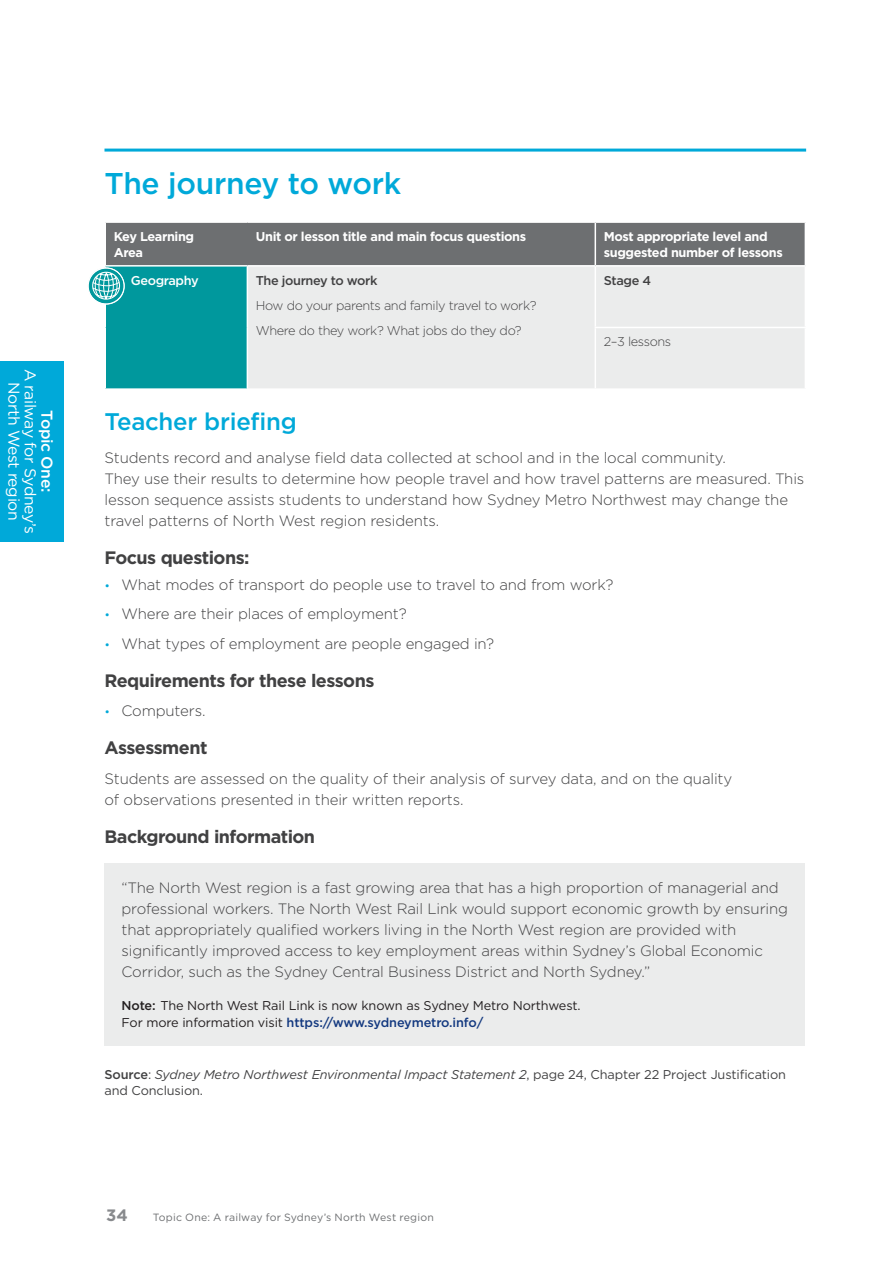
<style>
.page{position:relative;width:893px;height:1263px;background:#fff}
.page>*{position:absolute;margin:0;border:0;box-sizing:border-box;transform-origin:0 0}
.t1{font:500 30px "Gotham";letter-spacing:-.01em;color:#00a9d9}
.t2{font:500 24px "Gotham";letter-spacing:-.01em;color:#00a9d9}
.t3{font:700 18px "Gotham";letter-spacing:-.03em;color:#414142}
.t4{font:700 16.5px "Gotham";color:#888a8d}
.t5{font:15.75px/16.5px "Gotham";letter-spacing:-.02em;color:#fff;text-align:center}
.t6{font:500 15.75px "Gotham";letter-spacing:-.02em;color:#fff}
.t7{font:300 15px/21px "Gotham";letter-spacing:-.01em;color:#414142}
.t8{font:12.75px/16.5px "Gotham";letter-spacing:-.01em;color:#231f20}
.t9{font:12.75px/16.5px "Gotham";letter-spacing:-.01em;color:#414142}
.t10{font:700 12.75px/16.5px "Gotham";letter-spacing:-.03em;color:#fff}
.t11{font:300 12.75px/25px "Gotham";letter-spacing:-.03em;color:#414142}
.t12{font:500 12.75px "Gotham";letter-spacing:-.03em;color:#fff}
.t13{font:500 12.75px "Gotham";letter-spacing:-.03em;color:#414142}
.t14{font:10.5px "Gotham";letter-spacing:.02em;color:#6d6f71}
.s1{font-weight:500}
.s2{font-size:12px;color:#00a9d9}
.s3{font-weight:500;color:#133980}
.s4{font-style:italic}
</style>
<div class="page">
<div style="left:105px;top:266px;width:142px;height:123px;background:#00989d"></div>
<div style="left:247px;top:266px;width:348px;height:123px;background:#ebecec"></div>
<div style="left:104px;top:864px;width:701px;height:182px;background:#ebecec"></div>
<div style="left:0;top:361px;width:64px;height:181px;background:#00a9d9"></div>
<hr style="left:247px;top:267px;width:1px;height:60px;background:#fff">
<hr style="left:247px;top:327px;width:1px;height:61px;background:#fff">
<hr style="left:104px;top:149px;width:702px;height:3px;background:#00a9d9">
<div style="left:105px;top:222px;width:142px;height:44px;background:#6d6f71"></div>
<div style="left:247px;top:222px;width:348px;height:44px;background:#6d6f71"></div>
<div style="left:595px;top:222px;width:210px;height:44px;background:#6d6f71"></div>
<div style="left:595px;top:266px;width:210px;height:61px;background:#ebecec"></div>
<div style="left:595px;top:327px;width:210px;height:62px;background:#ebecec"></div>
<hr style="left:104px;top:221px;width:143px;height:2px;background:#fff">
<hr style="left:104px;top:223px;width:2px;height:42px;background:#fff">
<hr style="left:247px;top:221px;width:348px;height:2px;background:#fff">
<hr style="left:595px;top:221px;width:211px;height:2px;background:#fff">
<hr style="left:595px;top:223px;width:1px;height:42px;background:#fff">
<hr style="left:104px;top:265px;width:143px;height:2px;background:#fff">
<hr style="left:247px;top:265px;width:348px;height:2px;background:#fff">
<hr style="left:595px;top:265px;width:211px;height:2px;background:#fff">
<hr style="left:595px;top:267px;width:1px;height:60px;background:#fff">
<hr style="left:595px;top:327px;width:211px;height:1px;background:#fff">
<hr style="left:595px;top:328px;width:1px;height:60px;background:#fff">
<hr style="left:104px;top:388px;width:143px;height:2px;background:#fff">
<hr style="left:247px;top:388px;width:348px;height:2px;background:#fff">
<hr style="left:595px;top:388px;width:211px;height:2px;background:#fff">
<hr style="left:104px;top:267px;width:2px;height:60px;background:#fff">
<hr style="left:104px;top:327px;width:2px;height:61px;background:#fff">
<svg style="left:88px;top:268px;width:36px;height:36px"></svg>
<div style="left:88px;top:268px;width:36px;height:36px;border:1px solid #fff;border-radius:50%"></div>
<div style="left:92px;top:272px;width:28px;height:28px;border:1px solid #fff;border-radius:50%"></div>
<svg style="left:92px;top:272px;width:28px;height:27px"></svg>
<div style="left:88px;top:268px;width:37px;height:36px;border:1px solid #fff;border-radius:50%"></div>
<p class="t5" style="left:39px;top:369px;width:167px;rotate:90deg">A railway for Sydney’s<br>North West region</p>
<p class="t6" style="left:57px;top:410px;width:83px;rotate:90deg">Topic One:</p>
<p class="t1" style="left:104px;top:164px;width:298px">The journey to work</p>
<p class="t10" style="left:114px;top:228px;width:82px">Key Learning<br>Area</p>
<p class="t10" style="left:256px;top:228px;width:272px">Unit or lesson title and main focus questions</p>
<p class="t10" style="left:604px;top:228px;width:180px">Most appropriate level and suggested number of lessons</p>
<p class="t12" style="left:131px;top:272px;width:69px">Geography</p>
<p class="t11" style="left:256px;top:267px;width:282px"><span class="s1">The journey to work<br></span>How do your parents and family travel to work?<br>Where do they work? What jobs do they do?</p>
<p class="t13" style="left:604px;top:272px;width:49px">Stage 4</p>
<p class="t11" style="left:604px;top:329px;width:69px">2–3 lessons</p>
<p class="t2" style="left:104px;top:405px;width:194px">Teacher briefng</p>
<p class="t7" style="left:104px;top:447px;width:701px">Students record and analyse feld data collected at school and in the local community.<br>They use their results to determine how people travel and how travel patterns are measured. This lesson sequence assists students to understand how Sydney Metro Northwest may change the travel patterns of North West region residents.</p>
<p class="t3" style="left:104px;top:546px;width:147px">Focus questions:</p>
<p class="t7" style="left:104px;top:573px;width:511px"><span class="s2">•</span> What modes of transport do people use to travel to and from work?</p>
<p class="t7" style="left:104px;top:603px;width:304px"><span class="s2">•</span> Where are their places of employment?</p>
<p class="t7" style="left:104px;top:632px;width:391px"><span class="s2">•</span> What types of employment are people engaged in?</p>
<p class="t3" style="left:104px;top:668px;width:271px">Requirements for these lessons</p>
<p class="t7" style="left:104px;top:700px;width:102px"><span class="s2">•</span> Computers.</p>
<p class="t3" style="left:104px;top:736px;width:104px">Assessment</p>
<p class="t7" style="left:104px;top:767px;width:629px">Students are assessed on the quality of their analysis of survey data, and on the quality of observations presented in their written reports.</p>
<p class="t3" style="left:104px;top:824px;width:212px">Background information</p>
<p class="t7" style="left:122px;top:876px;width:668px">“The North West region is a fast growing area that has a high proportion of managerial and professional workers. The North West Rail Link would support economic growth by ensuring that appropriately qualifed workers living in the North West region are provided with signifcantly improved access to key employment areas within Sydney’s Global Economic Corridor, such as the Sydney Central Business District and North Sydney.”</p>
<p class="t8" style="left:122px;top:997px;width:461px"><span class="s1">Note:</span> The North West Rail Link is now known as Sydney Metro Northwest.<br>For more information visit <span class="s3">https://www.sydneymetro.info/</span></p>
<p class="t9" style="left:104px;top:1066px;width:683px"><span class="s1">Source</span>: <span class="s4">Sydney Metro Northwest Environmental Impact Statement 2</span>, page 24, Chapter 22 Project Justifcation and Conclusion.</p>
<p class="t4" style="left:106px;top:1204px;width:23px">34</p>
<p class="t14" style="left:153px;top:1210px;width:283px">Topic One: A railway for Sydney’s North West region</p>
</div>
